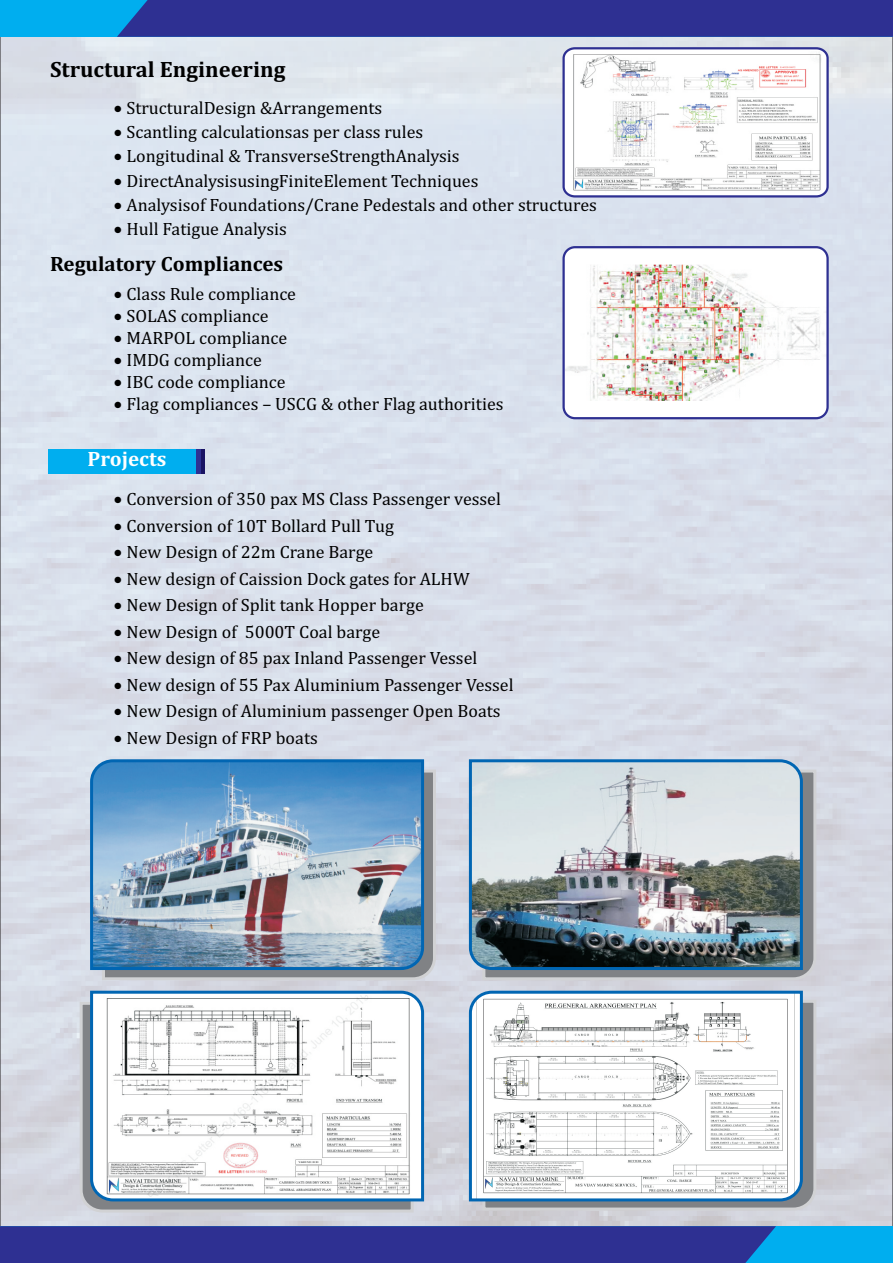
<style>
.page{position:relative;width:893px;height:1263px;background:#fff}
.page>*{position:absolute;margin:0;border:0;box-sizing:border-box;transform-origin:0 0}
.t1{font:700 22.5px "Cambria";color:#000}
.t2{font:700 21px "Cambria";color:#000}
.t3{font:700 21px "Cambria";color:#fff}
.t4{font:18px/24.3px "Cambria";color:#000}
.t5{font:18px "Symbol";color:#000}
</style>
<div class="page">
<img style="left:2px;top:37px;width:889px;height:1189px">
<div style="left:48px;top:449px;width:149px;height:25px;background:#00aeef"></div>
<div style="left:197px;top:449px;width:5px;height:25px;background:#2e3092"></div>
<hr style="left:202px;top:449px;width:3px;height:25px;background:#191364">
<div style="left:0;top:0;width:893px;height:37px;background:#00aeef"></div>
<div style="left:117px;top:0;width:776px;height:37px;background:#2e3092"></div>
<div style="left:0;top:1226px;width:893px;height:37px;background:#00aeef"></div>
<div style="left:0;top:1226px;width:776px;height:37px;background:#2e3092"></div>
<div style="left:564px;top:247px;width:264px;height:171px;background:#fff;border-radius:11px"></div>
<img style="left:565px;top:265px;width:260px;height:135px">
<div style="left:562px;top:246px;width:267px;height:173px;border:2px solid #2e3092;border-radius:11px"></div>
<svg style="left:561px;top:46px;width:269px;height:153px"></svg>
<svg style="left:100px;top:768px;width:337px;height:214px;background:#a3a5a9"></svg>
<svg style="left:481px;top:768px;width:337px;height:214px;background:#a1a3a7"></svg>
<img style="left:89px;top:758px;width:337px;height:213px">
<img style="left:467px;top:758px;width:337px;height:213px">
<svg style="left:78px;top:1000px;width:337px;height:214px;background:#a4a6a9"></svg>
<svg style="left:89px;top:989px;width:337px;height:214px"></svg>
<svg style="left:481px;top:998px;width:337px;height:214px;background:#a3a5a8"></svg>
<svg style="left:467px;top:989px;width:337px;height:214px"></svg>
<svg style="left:115px;top:105px;width:6px;height:31px"></svg>
<svg style="left:115px;top:291px;width:6px;height:29px"></svg>
<p class="t1" style="left:50px;top:59px;width:237px">Structural Engineering</p>
<p class="t4" style="left:127px;top:97px;width:257px">StructuralDesign &amp;Arrangements</p>
<p class="t5" style="left:114px;top:150px;width:51px">•</p>
<p class="t4" style="left:127px;top:121px;width:298px">Scantling calculationsas per class rules</p>
<p class="t4" style="left:127px;top:145px;width:335px">Longitudinal &amp; TransverseStrengthAnalysis</p>
<p class="t4" style="left:127px;top:169px;width:353px">DirectAnalysisusingFiniteElement Techniques</p>
<p class="t5" style="left:114px;top:174px;width:51px">•</p>
<p class="t4" style="left:127px;top:194px;width:472px">Analysisof Foundations/Crane Pedestals and other structures<br>Hull Fatigue Analysis</p>
<p class="t2" style="left:50px;top:254px;width:235px">Regulatory Compliances</p>
<p class="t4" style="left:127px;top:283px;width:171px">Class Rule compliance</p>
<p class="t5" style="left:114px;top:331px;width:51px">•</p>
<p class="t5" style="left:114px;top:198px;width:51px">•</p>
<p class="t5" style="left:114px;top:223px;width:51px">•</p>
<p class="t4" style="left:127px;top:305px;width:144px">SOLAS compliance</p>
<p class="t4" style="left:127px;top:327px;width:162px">MARPOL compliance</p>
<p class="t4" style="left:127px;top:349px;width:137px">IMDG compliance</p>
<p class="t5" style="left:114px;top:353px;width:51px">•</p>
<p class="t4" style="left:127px;top:372px;width:379px;line-height:22px">IBC code compliance<br>Flag compliances – USCG &amp; other Flag authorities</p>
<p class="t3" style="left:88px;top:450px;width:80px">Projects</p>
<p class="t4" style="left:114px;top:488px;width:389px">•Conversion of 350 pax MS Class Passenger vessel</p>
<p class="t4" style="left:114px;top:514px;width:282px">•Conversion of 10T Bollard Pull Tug</p>
<p class="t4" style="left:114px;top:541px;width:261px">•New Design of 22m Crane Barge</p>
<p class="t4" style="left:114px;top:568px;width:357px">•New design of Caission Dock gates for ALHW</p>
<p class="t4" style="left:114px;top:594px;width:312px">•New Design of Split tank Hopper barge</p>
<p class="t4" style="left:114px;top:621px;width:268px">•New Design of 5000T Coal barge</p>
<p class="t4" style="left:114px;top:647px;width:365px">•New design of 85 pax Inland Passenger Vessel</p>
<p class="t4" style="left:114px;top:674px;width:401px">•New design of 55 Pax Aluminium Passenger Vessel</p>
<p class="t4" style="left:114px;top:700px;width:388px">•New Design of Aluminium passenger Open Boats</p>
<p class="t4" style="left:114px;top:727px;width:206px">•New Design of FRP boats</p>
<p class="t5" style="left:114px;top:376px;width:51px">•</p>
<p class="t5" style="left:114px;top:398px;width:51px">•</p>
</div>
